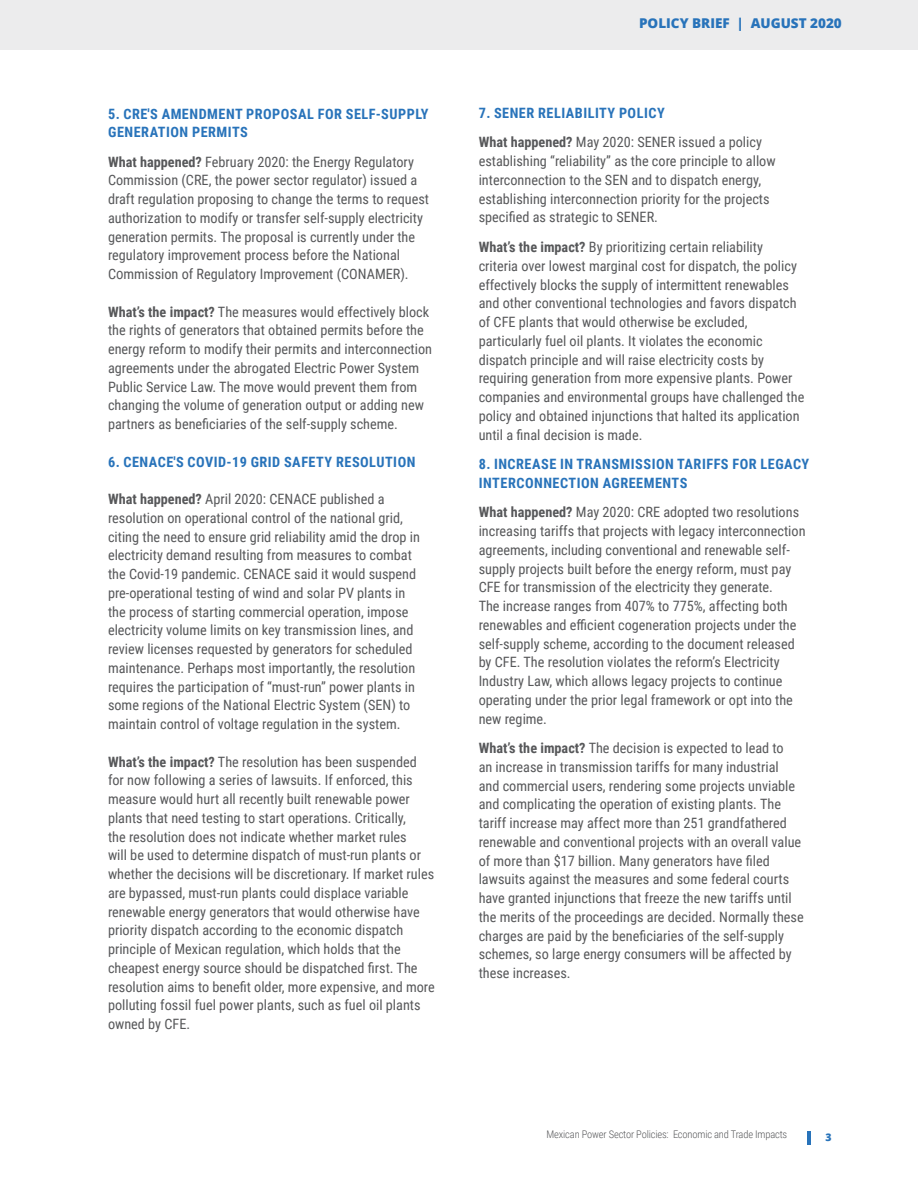
<style>
.page{position:relative;width:918px;height:1188px;background:#fff}
.page>*{position:absolute;margin:0;border:0;box-sizing:border-box;transform-origin:0 0}
.Content_-_Body_text{font:14.25px/18.8px "Roboto Condensed";color:#57585a}
.Body{font:14.25px/18.8px "Roboto Condensed";color:#57585a}
.Body-2{font:700 14.25px/18.8px "Roboto Condensed";letter-spacing:.035em;color:#2873ba}
.Content_-_Body_text-2{font:700 14.25px "Roboto Condensed";letter-spacing:.035em;color:#2873ba}
.t1{font:800 13.5px "Open Sans";color:#2873ba}
.t2{font:300 10.5px "Roboto Condensed";letter-spacing:-.015em;color:#57585a}
.t3{font:800 10.5px "Open Sans";color:#2873ba}
.s1{font-weight:700}
</style>
<div class="page">
<div style="left:0;top:0;width:918px;height:50px;background:#ececed"></div>
<hr style="left:808px;top:1131px;width:3px;height:14px;background:#2873ba">
<p class="Body-2" style="left:108px;top:104px;width:322px">5. CRE'S AMENDMENT PROPOSAL FOR SELF-SUPPLY<br>GENERATION PERMITS</p>
<p class="Content_-_Body_text" style="left:108px;top:152px;width:323px"><span class="s1">What happened?</span> February 2020: the Energy Regulatory Commission (CRE, the power sector regulator) issued a draft regulation proposing to change the terms to request authorization to modify or transfer self-supply electricity generation permits. The proposal is currently under the regulatory improvement process before the National COmmission of Regulatory Improvement (CONAMER).</p>
<p class="Content_-_Body_text" style="left:108px;top:302px;width:326px"><span class="s1">What’s the impact?</span> The measures would effectively block the rights of generators that obtained permits before the energy reform to modify their permits and interconnection agreements under the abrogated Electric Power System Public Service Law. The move would prevent them from changing the volume of generation output or adding new partners as beneficiaries of the self-supply scheme.</p>
<p class="Content_-_Body_text-2" style="left:108px;top:451px;width:309px">6. CENACE'S COVID-19 GRID SAFETY RESOLUTION</p>
<p class="Content_-_Body_text" style="left:108px;top:489px;width:314px"><span class="s1">What happened?</span> April 2020: CENACE published a resolution on operational control of the national grid, citing the need to ensure grid reliability amid the drop in electricity demand resulting from measures to combat the Covid-19 pandemic. CENACE said it would suspend pre-operational testing of wind and solar PV plants in the process of starting commercial operation, impose electricity volume limits on key transmission lines, and review licenses requested by generators for scheduled maintenance. Perhaps most importantly, the resolution requires the participation of “must-run” power plants in some regions of the National Electric System (SEN) to maintain control of voltage regulation in the system.</p>
<p class="Content_-_Body_text" style="left:108px;top:752px;width:328px"><span class="s1">What’s the impact?</span> The resolution has been suspended for now following a series of lawsuits. If enforced, this measure would hurt all recently built renewable power plants that need testing to start operations. Critically,<br>the resolution does not indicate whether market rules<br>will be used to determine dispatch of must-run plants or whether the decisions will be discretionary. If market rules are bypassed, must-run plants could displace variable renewable energy generators that would otherwise have priority dispatch according to the economic dispatch principle of Mexican regulation, which holds that the cheapest energy source should be dispatched first. The resolution aims to benefit older, more expensive, and more polluting fossil fuel power plants, such as fuel oil plants owned by CFE.</p>
<p class="t1" style="left:639px;top:13px;width:204px">POLICY BRIEF | AUGUST 2020</p>
<p class="Body-2" style="left:479px;top:103px;width:187px">7. SENER RELIABILITY POLICY</p>
<p class="Body" style="left:479px;top:133px;width:299px"><span class="s1">What happened?</span> May 2020: SENER issued a policy establishing “reliability” as the core principle to allow interconnection to the SEN and to dispatch energy, establishing interconnection priority for the projects specified as strategic to SENER.</p>
<p class="Body" style="left:479px;top:237px;width:327px"><span class="s1">What’s the impact?</span> By prioritizing certain reliability criteria over lowest marginal cost for dispatch, the policy effectively blocks the supply of intermittent renewables and other conventional technologies and favors dispatch of CFE plants that would otherwise be excluded, particularly fuel oil plants. It violates the economic dispatch principle and will raise electricity costs by requiring generation from more expensive plants. Power companies and environmental groups have challenged the policy and obtained injunctions that halted its application until a final decision is made.</p>
<p class="Body-2" style="left:479px;top:454px;width:332px">8. INCREASE IN TRANSMISSION TARIFFS FOR LEGACY<br>INTERCONNECTION AGREEMENTS</p>
<p class="Body" style="left:479px;top:502px;width:328px"><span class="s1">What happened?</span> May 2020: CRE adopted two resolutions increasing tariffs that projects with legacy interconnection agreements, including conventional and renewable self&shy;supply projects built before the energy reform, must pay CFE for transmission of the electricity they generate.<br>The increase ranges from 407% to 775%, affecting both renewables and efficient cogeneration projects under the self-supply scheme, according to the document released by CFE. The resolution violates the reform’s Electricity Industry Law, which allows legacy projects to continue operating under the prior legal framework or opt into the new regime.</p>
<p class="Body" style="left:479px;top:738px;width:327px"><span class="s1">What’s the impact?</span> The decision is expected to lead to<br>an increase in transmission tariffs for many industrial<br>and commercial users, rendering some projects unviable and complicating the operation of existing plants. The tariff increase may affect more than 251 grandfathered renewable and conventional projects with an overall value of more than $17 billion. Many generators have filed lawsuits against the measures and some federal courts have granted injunctions that freeze the new tariffs until the merits of the proceedings are decided. Normally these charges are paid by the beneficiaries of the self-supply schemes, so large energy consumers will be affected by these increases.</p>
<p class="t2" style="left:547px;top:1127px;width:242px">Mexican Power Sector Policies: Economic and Trade Impacts</p>
<p class="t3" style="left:826px;top:1129px;width:8px">3</p>
</div>
